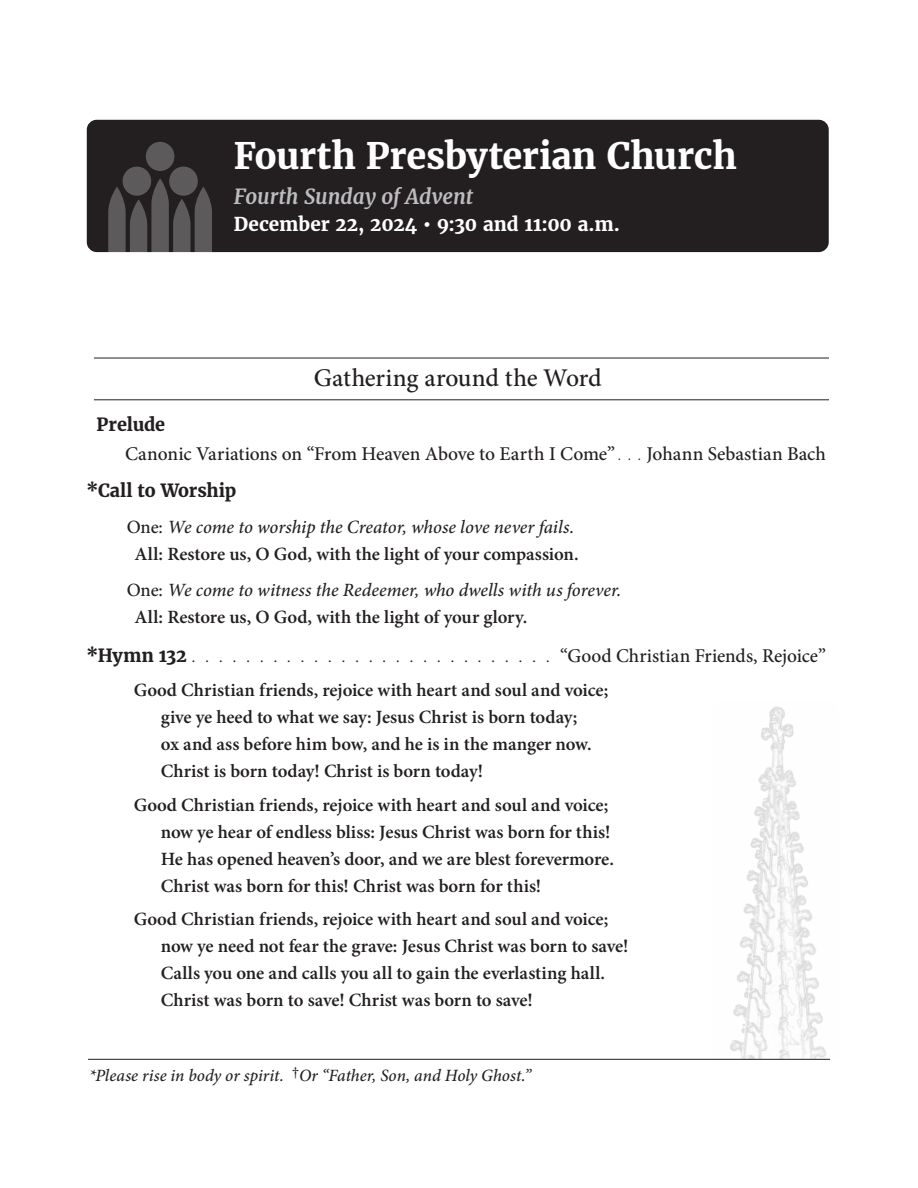
<style>
.page{position:relative;width:918px;height:1188px;background:#fff}
.page>*{position:absolute;margin:0;border:0;box-sizing:border-box;transform-origin:0 0}
.t1{font:700 36px "Merriweather";letter-spacing:-.005em;color:#fff}
.t2{font:500 25.5px "Minion Pro";color:#231f20}
.t3{font:italic 700 20.55px "Merriweather";color:#bcbdc0}
.t4{font:500 19.5px "Minion Pro";letter-spacing:-.005em;color:#231f20}
.t5{font:700 18.9px "Merriweather";color:#fff}
.t6{font:600 18.75px "Minion Pro";color:#231f20}
.t7{font:italic 500 18.75px "Minion Pro";letter-spacing:-.005em;color:#231f20}
.t8{font:700 18px "Merriweather";letter-spacing:-.005em;color:#231f20}
.t9{font:italic 500 17.25px "Minion Pro";color:#231f20}
.s1{font-style:normal}
.s2{font-size:17.1px}
</style>
<div class="page">
<img style="left:714px;top:706px;width:116px;height:353px">
<div style="left:87px;top:120px;width:742px;height:132px;background:#231f20;border-radius:10px"></div>
<div style="left:123px;top:167px;width:28px;height:29px;background:#5d5a5b;border-radius:50%"></div>
<div style="left:169px;top:167px;width:29px;height:29px;background:#5d5a5b;border-radius:50%"></div>
<div style="left:146px;top:142px;width:28px;height:29px;background:#5d5a5b;border-radius:50%"></div>
<svg style="left:108px;top:179px;width:104px;height:74px"></svg>
<hr style="left:88px;top:1059px;width:742px;height:1px;background:#231f20">
<hr style="left:94px;top:358px;width:735px;height:1px;background:#231f20">
<hr style="left:94px;top:399px;width:735px;height:1px;background:#231f20">
<p class="t1" style="left:234px;top:134px;width:504px">Fourth Presbyterian Church</p>
<p class="t3" style="left:234px;top:184px;width:241px">Fourth Sunday of Advent</p>
<p class="t5" style="left:234px;top:212px;width:387px">December 22, 2024 • 9:30 and 11:00 a.m.</p>
<p class="t2" style="left:314px;top:361px;width:289px">Gathering around the Word</p>
<p class="t8" style="left:97px;top:414px;width:70px">Prelude</p>
<p class="t4" style="left:125px;top:440px;width:491px">Canonic Variations on “From Heaven Above to Earth I Come”</p>
<p class="t4" style="left:646px;top:440px;width:181px">Johann Sebastian Bach</p>
<p class="t8" style="left:87px;top:480px;width:151px">*Call to Worship</p>
<p class="t7" style="left:127px;top:514px;width:449px"><span class="s1">One:</span> We come to worship the Creator, whose love never fails.</p>
<p class="t6" style="left:134px;top:541px;width:446px">All: Restore us, O God, with the light of your compassion.</p>
<p class="t7" style="left:127px;top:577px;width:496px"><span class="s1">One:</span> We come to witness the Redeemer, who dwells with us forever.</p>
<p class="t6" style="left:134px;top:604px;width:394px">All: Restore us, O God, with the light of your glory.</p>
<p class="t8" style="left:87px;top:645px;width:102px">*Hymn 132</p>
<p class="t4" style="left:560px;top:643px;width:267px">“Good Christian Friends, Rejoice”</p>
<p class="t6" style="left:134px;top:677px;width:476px">Good Christian friends, rejoice with heart and soul and voice;</p>
<p class="t6" style="left:161px;top:704px;width:418px">give ye heed to what we say: Jesus Christ is born today;</p>
<p class="t6" style="left:161px;top:731px;width:432px">ox and ass before him bow, and he is in the manger now.</p>
<p class="t6" style="left:161px;top:758px;width:324px">Christ is born today! Christ is born today!</p>
<p class="t6" style="left:134px;top:792px;width:476px">Good Christian friends, rejoice with heart and soul and voice;</p>
<p class="t6" style="left:161px;top:819px;width:451px">now ye hear of endless bliss: Jesus Christ was born for this!</p>
<p class="t6" style="left:161px;top:846px;width:455px">He has opened heaven’s door, and we are blest forevermore.</p>
<p class="t6" style="left:161px;top:873px;width:382px">Christ was born for this! Christ was born for this!</p>
<p class="t6" style="left:134px;top:907px;width:476px">Good Christian friends, rejoice with heart and soul and voice;</p>
<p class="t6" style="left:161px;top:934px;width:469px">now ye need not fear the grave: Jesus Christ was born to save!</p>
<p class="t6" style="left:161px;top:961px;width:446px">Calls you one and calls you all to gain the everlasting hall.</p>
<p class="t6" style="left:161px;top:988px;width:374px">Christ was born to save! Christ was born to save!</p>
<p class="t9" style="left:89px;top:1063px;width:444px"><span class="s2">*</span>Please rise in body or spirit. <sup>†</sup>Or “Father, Son, and Holy Ghost.”</p>
</div>
